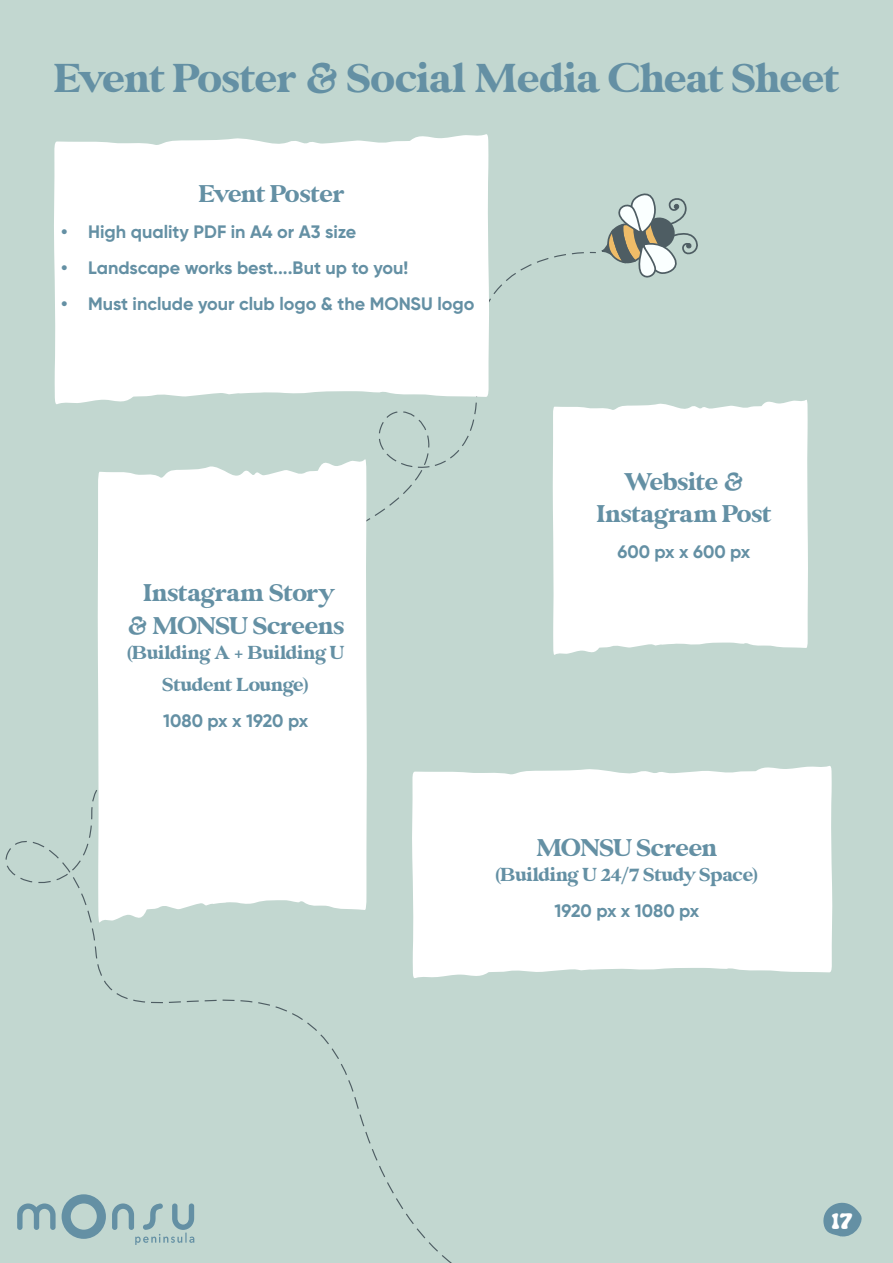
<style>
.page{position:relative;width:893px;height:1263px;background:#c2d7d0}
.page>*{position:absolute;margin:0;border:0;box-sizing:border-box;transform-origin:0 0}
.t1{font:45px "Glamour Absolute Extended";color:#6490a4}
.t2{font:27px/32.4px "Glamour Absolute Extended";color:#6490a4;text-align:center}
.t3{font:22.5px "Nellie Display";color:#fff}
.t4{font:21px/32.4px "Glamour Absolute Extended";color:#6490a4;text-align:center}
.t5{font:700 18px "Gilroy";color:#6490a4}
</style>
<div class="page">
<svg style="left:601px;top:193px;width:97px;height:85px"></svg>
<svg style="left:54px;top:134px;width:435px;height:271px;background:#f9fbfa"></svg>
<div style="left:98px;top:459px;width:269px;height:464px;background:#fff"></div>
<div style="left:553px;top:400px;width:255px;height:255px;background:#fff"></div>
<div style="left:412px;top:766px;width:421px;height:212px;background:#fff"></div>
<svg style="left:823px;top:1202px;width:39px;height:35px"></svg>
<svg style="left:17px;top:1194px;width:177px;height:51px"></svg>
<h1 class="t1" style="left:54px;top:51px;width:786px">Event Poster &amp; Social Media Cheat Sheet</h1>
<h2 class="t2" style="left:199px;top:178px;width:147px">Event Poster</h2>
<p class="t5" style="left:61px;top:221px;width:297px">• High quality PDF in A4 or A3 size</p>
<p class="t5" style="left:61px;top:257px;width:349px">• Landscape works best....But up to you!</p>
<p class="t5" style="left:61px;top:293px;width:415px">• Must include your club logo &amp; the MONSU logo</p>
<h2 class="t2" style="left:127px;top:577px;width:218px">Instagram Story &amp; MONSU Screens</h2>
<p class="t4" style="left:127px;top:636px;width:218px">(Building A + Building U<br>Student Lounge)</p>
<p class="t5" style="left:163px;top:710px;width:146px">1080 px x 1920 px</p>
<h2 class="t2" style="left:596px;top:465px;width:176px">Website &amp;<br>Instagram Post</h2>
<p class="t5" style="left:617px;top:540px;width:134px">600 px x 600 px</p>
<h2 class="t2" style="left:536px;top:831px;width:182px">MONSU Screen</h2>
<p class="t4" style="left:495px;top:858px;width:264px">(Building U 24/7 Study Space)</p>
<p class="t5" style="left:554px;top:899px;width:146px">1920 px x 1080 px</p>
<p class="t3" style="left:831px;top:1211px;width:23px">17</p>
</div>
